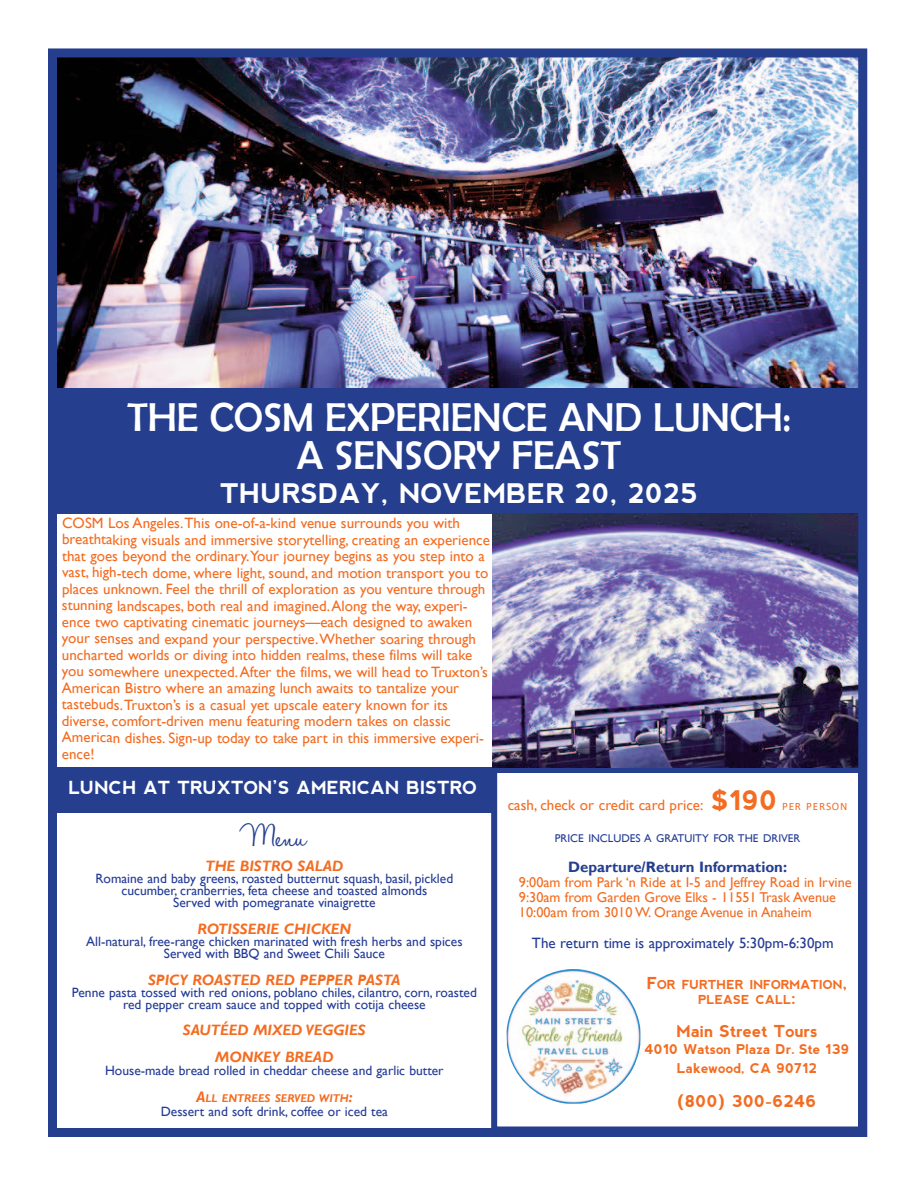
<style>
.page{position:relative;width:918px;height:1188px;background:#fff}
.page>*{position:absolute;margin:0;border:0;box-sizing:border-box;transform-origin:0 0}
.t1{font:40.5px "Berlin Sans FB";color:#fff}
.t2{font:36px "Halo Handletter";color:#253f8e}
.t3{font:700 27px "nevis";color:#fff}
.t4{font:700 18px "nevis";color:#fff}
.t5{font:700 16.5px "nevis";color:#f36c21}
.t6{font:15px/16.5px "Gill Sans";color:#f36c21}
.t7{font:italic 700 15px "Gill Sans";color:#f36c21}
.t8{font:15px "Gill Sans";color:#233b96}
.t9{font:700 15px "Gill Sans";color:#253f8e}
.t10{font:14.25px "Gill Sans";color:#f36c21}
.t11{font:13.5px/12px "Gill Sans";color:#233b96;text-align:center}
.t12{font:700 13.5px "nevis";color:#f36c21}
.t13{font:700 12.3px "nevis";color:#f36c21}
.t14{font:11.25px "Gill Sans";color:#233b96}
.t15{font:italic 700 11.25px "Gill Sans";color:#f36c21}
.t16{font:11.25px "Calibri";letter-spacing:.07em;color:#f36c21}
.s1{font-size:15px}
.s2{font-family:"nevis";font-weight:700;font-size:27px}
.s3{font-size:16.5px}
</style>
<div class="page">
<img style="left:58px;top:58px;width:799px;height:331px">
<div style="left:54px;top:767px;width:437px;height:46px;background:#253f8e"></div>
<div style="left:54px;top:389px;width:810px;height:125px;background:#253f8e"></div>
<div style="left:491px;top:767px;width:373px;height:365px;border:6px solid #253f8e"></div>
<img style="left:493px;top:514px;width:364px;height:253px">
<img style="left:507px;top:969px;width:133px;height:135px">
<div style="left:48px;top:48px;width:819px;height:1089px;border:9px solid #253f8e"></div>
<p class="t1" style="left:127px;top:395px;width:665px">THE COSM EXPERIENCE AND LUNCH:</p>
<p class="t1" style="left:297px;top:433px;width:326px">A SENSORY FEAST</p>
<p class="t3" style="left:220px;top:479px;width:479px">THURSDAY, NOVEMBER 20, 2025</p>
<p class="t6" style="left:62px;top:515px;width:430px">COSM Los Angeles. This one-of-a-kind venue surrounds you with breathtaking visuals and immersive storytelling, creating an experience that goes beyond the ordinary.Your journey begins as you step into a vast, high-tech dome, where light, sound, and motion transport you to places unknown. Feel the thrill of exploration as you venture through stunning landscapes, both real and imagined. Along the way, experi&shy;ence two captivating cinematic journeys—each designed to awaken your senses and expand your perspective. Whether soaring through uncharted worlds or diving into hidden realms, these films will take you somewhere unexpected. After the films, we will head to Truxton’s American Bistro where an amazing lunch awaits to tantalize your tastebuds. Truxton’s is a casual yet upscale eatery known for its diverse, comfort-driven menu featuring modern takes on classic American dishes. Sign-up today to take part in this immersive experi&shy;ence!</p>
<p class="t4" style="left:68px;top:778px;width:410px">LUNCH AT TRUXTON’S AMERICAN BISTRO</p>
<p class="t2" style="left:242px;top:818px;width:66px">Menu</p>
<p class="t7" style="left:205px;top:857px;width:139px">THE BISTRO SALAD</p>
<p class="t11" style="left:95px;top:872px;width:359px">Romaine and baby greens, roasted butternut squash, basil, pickled</p>
<p class="t11" style="left:121px;top:884px;width:307px">cucumber, cranberries, feta cheese and toasted almonds</p>
<p class="t11" style="left:173px;top:896px;width:204px">Served with pomegranate vinaigrette</p>
<p class="t7" style="left:198px;top:920px;width:155px">ROTISSERIE CHICKEN</p>
<p class="t11" style="left:86px;top:935px;width:378px">All-natural, free-range chicken marinated with fresh herbs and spices<br>Served with BBQ and Sweet Chili Sauce</p>
<p class="t7" style="left:148px;top:971px;width:254px">SPICY ROASTED RED PEPPER PASTA</p>
<p class="t11" style="left:72px;top:986px;width:406px">Penne pasta tossed with red onions, poblano chiles, cilantro, corn, roasted red pepper cream sauce and topped with cotija cheese</p>
<p class="t7" style="left:183px;top:1021px;width:184px">SAUTÉED MIXED VEGGIES</p>
<p class="t7" style="left:215px;top:1048px;width:120px">MONKEY BREAD</p>
<p class="t11" style="left:105px;top:1064px;width:340px">House-made bread rolled in cheddar cheese and garlic butter</p>
<p class="t15" style="left:196px;top:1092px;width:158px"><span class="s1">A</span>LL ENTREES SERVED WITH<span class="s1">:</span></p>
<p class="t11" style="left:161px;top:1105px;width:229px">Dessert and soft drink, coffee or iced tea</p>
<p class="t6" style="left:508px;top:797px;width:271px">cash, check or credit card price: <span class="s2">$190</span></p>
<p class="t16" style="left:782px;top:802px;width:67px">PER PERSON</p>
<p class="t14" style="left:555px;top:831px;width:247px">PRICE INCLUDES A GRATUITY FOR THE DRIVER</p>
<p class="t9" style="left:568px;top:858px;width:221px">Departure/Return Information:</p>
<p class="t10" style="left:519px;top:874px;width:334px">9:00am from Park ‘n Ride at I-5 and Jeffrey Road in Irvine</p>
<p class="t10" style="left:519px;top:889px;width:319px">9:30am from Garden Grove Elks - 11551 Trask Avenue</p>
<p class="t10" style="left:519px;top:904px;width:294px">10:00am from 3010 W. Orange Avenue in Anaheim</p>
<p class="t8" style="left:532px;top:934px;width:303px">The return time is approximately 5:30pm-6:30pm</p>
<p class="t13" style="left:647px;top:978px;width:202px"><span class="s3">F</span>OR FURTHER INFORMATION<span class="s3">,</span></p>
<p class="t13" style="left:698px;top:993px;width:99px">PLEASE CALL<span class="s3">:</span></p>
<p class="t5" style="left:677px;top:1022px;width:143px">Main Street Tours</p>
<p class="t12" style="left:645px;top:1042px;width:207px">4010 Watson Plaza Dr. Ste 139</p>
<p class="t12" style="left:677px;top:1061px;width:142px">Lakewood, CA 90712</p>
<p class="t5" style="left:678px;top:1092px;width:141px">(800) 300-6246</p>
</div>
